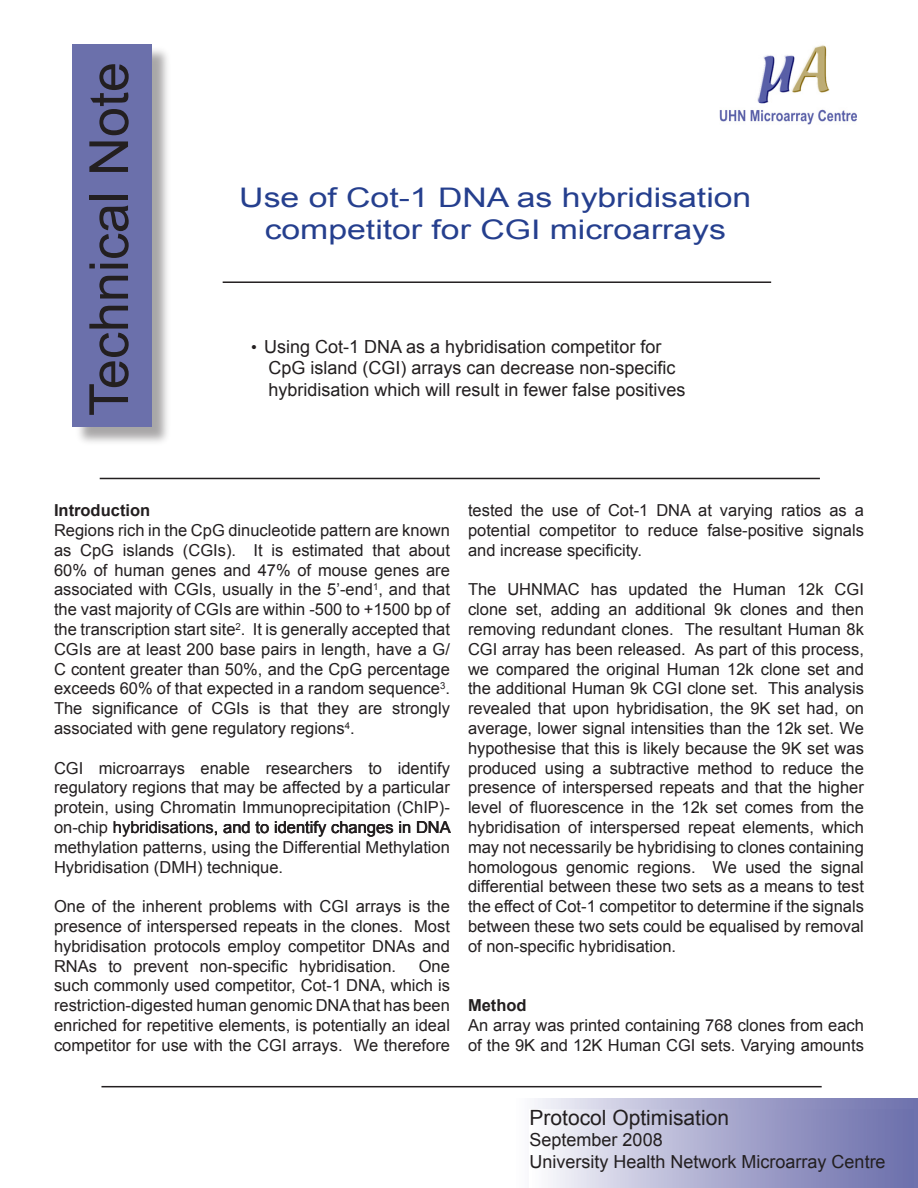
<style>
.page{position:relative;width:918px;height:1188px;background:#fff}
.page>*{position:absolute;margin:0;border:0;box-sizing:border-box;transform-origin:0 0}
.t1{font:54px "Arial";color:#231f20}
.Body_Text{font:27px/32.4px "Arial";color:#253f8e;text-align:center;scale:1.25 1}
.t2{font:21px "Arial";color:#231f20}
.Body_Text-2{font:18px/21.6px "Arial";color:#231f20}
.t3{font:16.5px/19.8px "Arial";color:#231f20;text-align:justify}
.t4{font:700 16.5px "Arial";color:#231f20}
.s1{font-size:16.5px}
</style>
<div class="page">
<div style="left:73px;top:45px;width:100px;height:402px;background:#231f20;opacity:.4"></div>
<div style="left:73px;top:44px;width:79px;height:383px;background:#6b70ab"></div>
<hr style="left:223px;top:281px;width:548px;height:2px;background:#231f20">
<hr style="left:100px;top:478px;width:720px;height:1px;background:#231f20">
<img style="left:720px;top:45px;width:136px;height:79px">
<div style="left:514px;top:1098px;width:404px;height:90px;background:linear-gradient(to right,#f7f6fb,#686ba9)"></div>
<div style="left:530px;top:1110px;width:383px;height:78px;background:linear-gradient(to right,#f6f6fa,#6669a8)"></div>
<hr style="left:101px;top:1086px;width:721px;height:1px;background:#231f20">
<p class="t1" style="left:74px;top:416px;width:356px;rotate:-90deg">Technical Note</p>
<p class="Body_Text" style="left:239px;top:181px;width:411px">Use of Cot-1 DNA as hybridisation competitor for CGI microarrays</p>
<p class="Body_Text-2" style="left:268px;top:336px;width:419px;text-indent:-17px"><span class="s1">•</span> Using Cot-1 DNA as a hybridisation competitor for<br>CpG island (CGI) arrays can decrease non-specific hybridisation which will result in fewer false positives</p>
<p class="t4" style="left:54px;top:500px;width:98px">Introduction</p>
<p class="t3" style="left:54px;top:521px;width:398px">Regions rich in the CpG dinucleotide pattern are known as CpG islands (CGIs). It is estimated that about 60% of human genes and 47% of mouse genes are associated with CGIs, usually in the 5’-end<sup>1</sup>, and that the vast majority of CGIs are within -500 to +1500 bp of the transcription start site<sup>2</sup>. It is generally accepted that CGIs are at least 200 base pairs in length, have a G/ C content greater than 50%, and the CpG percentage exceeds 60% of that expected in a random sequence<sup>3</sup>.<br>The significance of CGIs is that they are strongly associated with gene regulatory regions<sup>4</sup>.</p>
<p class="t3" style="left:54px;top:758px;width:397px;text-align:left">CGI microarrays enable researchers to identify regulatory regions that may be affected by a particular protein, using Chromatin Immunoprecipitation (ChIP)- on-chip hybridisations, and to identify changes in methylation patterns, using the Differential Methylation Hybridisation (DMH) technique.</p>
<p class="t3" style="left:54px;top:897px;width:397px">One of the inherent problems with CGI arrays is the presence of interspersed repeats in the clones. Most hybridisation protocols employ competitor DNAs and RNAs to prevent non-specific hybridisation.</p>
<p class="t3" style="left:54px;top:956px;width:398px;text-indent:365px">One such commonly used competitor, Cot-1 DNA, which is restriction-digested human genomic DNA that has been enriched for repetitive elements, is potentially an ideal competitor for use with the CGI arrays. We therefore</p>
<p class="t3" style="left:468px;top:501px;width:397px">tested the use of Cot-1 DNA at varying ratios as a potential competitor to reduce false-positive signals and increase specificity.</p>
<p class="t3" style="left:468px;top:580px;width:398px">The UHNMAC has updated the Human 12k CGI clone set, adding an additional 9k clones and then removing redundant clones. The resultant Human 8k CGI array has been released. As part of this process, we compared the original Human 12k clone set and the additional Human 9k CGI clone set. This analysis revealed that upon hybridisation, the 9K set had, on average, lower signal intensities than the 12k set. We hypothesise that this is likely because the 9K set was produced using a subtractive method to reduce the presence of interspersed repeats and that the higher level of fluorescence in the 12k set comes from the hybridisation of interspersed repeat elements, which may not necessarily be hybridising to clones containing homologous genomic regions. We used the signal differential between these two sets as a means to test the effect of Cot-1 competitor to determine if the signals between these two sets could be equalised by removal of non-specific hybridisation.</p>
<p class="t4" style="left:468px;top:995px;width:60px">Method</p>
<p class="t3" style="left:468px;top:1016px;width:397px">An array was printed containing 768 clones from each of the 9K and 12K Human CGI sets. Varying amounts</p>
<p class="t2" style="left:530px;top:1104px;width:201px">Protocol Optimisation</p>
<p class="Body_Text-2" style="left:530px;top:1130px;width:135px">September 2008</p>
<p class="Body_Text-2" style="left:530px;top:1151px;width:358px">University Health Network Microarray Centre</p>
</div>
